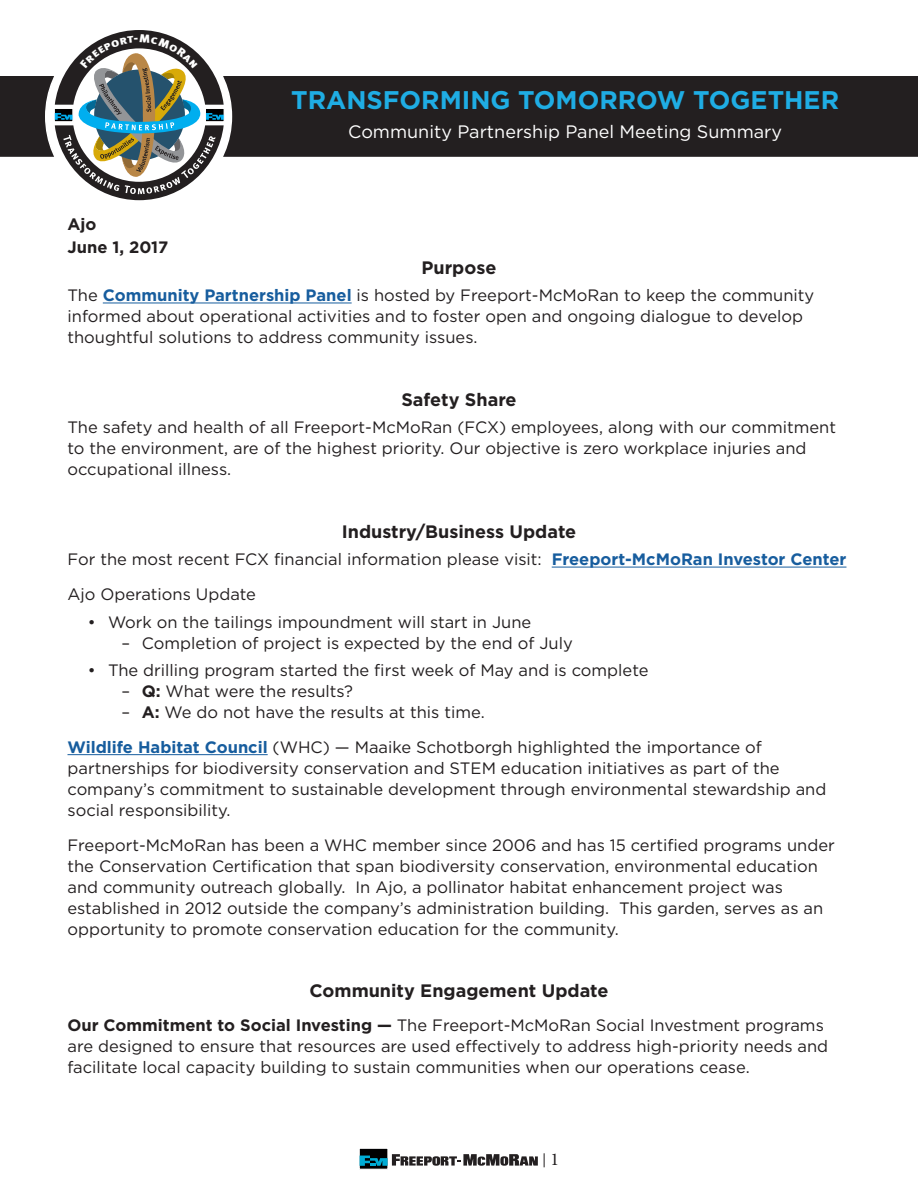
<style>
.page{position:relative;width:918px;height:1202px;background:#fff}
.page>*{position:absolute;margin:0;border:0;box-sizing:border-box;transform-origin:0 0}
.t1{font:700 25.5px "Gotham";color:#1fade4}
.t2{font:700 18px "Gotham";color:#231f20}
.t3{font:18px "Gotham";color:#fff}
.t4{font:18px "Minion Pro";color:#231f20}
.Bullet_Level_1{font:16.5px/21px "Gotham";color:#231f20}
.Bullet_Level_2{font:16.5px "Gotham";color:#231f20}
.t5{font:700 16.5px "Gotham";color:#231f20}
.s1{font-weight:700;color:#175d9e}
.s2{font-weight:700}
</style>
<div class="page">
<div style="left:0;top:76px;width:918px;height:81px;background:#231f20"></div>
<div style="left:46px;top:24px;width:185px;height:185px;background:#fff;border-radius:50%"></div>
<hr style="left:103px;top:302px;width:249px;height:1px;background:#175d9e">
<hr style="left:552px;top:566px;width:294px;height:1px;background:#175d9e">
<hr style="left:68px;top:754px;width:200px;height:1px;background:#175d9e">
<div style="left:359px;top:1148px;width:29px;height:21px;background:#000001;border:1px solid #fff"></div>
<svg style="left:360px;top:1154px;width:178px;height:11px"></svg>
<svg style="left:544px;top:1153px;width:1px;height:14px"></svg>
<svg style="left:54px;top:30px;width:170px;height:170px"></svg>
<p class="t5" style="left:68px;top:213px;width:30px">Ajo</p>
<p class="t5" style="left:68px;top:236px;width:102px">June 1, 2017</p>
<p class="t1" style="left:291px;top:83px;width:549px">TRANSFORMING TOMORROW TOGETHER</p>
<p class="t3" style="left:348px;top:120px;width:435px">Community Partnership Panel Meeting Summary</p>
<p class="t2" style="left:422px;top:255px;width:76px">Purpose</p>
<p class="Bullet_Level_1" style="left:68px;top:285px;width:748px">The <span class="s1">Community Partnership Panel</span> is hosted by Freeport-McMoRan to keep the community informed about operational activities and to foster open and ongoing dialogue to develop thoughtful solutions to address community issues.</p>
<p class="t2" style="left:401px;top:387px;width:117px">Safety Share</p>
<p class="Bullet_Level_1" style="left:68px;top:417px;width:770px">The safety and health of all Freeport-McMoRan (FCX) employees, along with our commitment to the environment, are of the highest priority. Our objective is zero workplace injuries and occupational illness.</p>
<p class="t2" style="left:342px;top:519px;width:236px">Industry/Business Update</p>
<p class="Bullet_Level_1" style="left:68px;top:549px;width:780px">For the most recent FCX financial information please visit: <span class="s1">Freeport-McMoRan Investor Center</span></p>
<p class="Bullet_Level_2" style="left:68px;top:583px;width:190px">Ajo Operations Update</p>
<p class="Bullet_Level_1" style="left:88px;top:611px;width:445px">• Work on the tailings impoundment will start in June</p>
<p class="Bullet_Level_1" style="left:122px;top:632px;width:453px">– Completion of project is expected by the end of July</p>
<p class="Bullet_Level_1" style="left:88px;top:660px;width:562px">• The drilling program started the first week of May and is complete</p>
<p class="Bullet_Level_1" style="left:122px;top:681px;width:233px">– <span class="s2">Q:</span> What were the results?</p>
<p class="Bullet_Level_1" style="left:122px;top:702px;width:365px">– <span class="s2">A:</span> We do not have the results at this time.</p>
<p class="Bullet_Level_1" style="left:68px;top:736px;width:760px"><span class="s1">Wildlife Habitat Council</span> (WHC) — Maaike Schotborgh highlighted the importance of partnerships for biodiversity conservation and STEM education initiatives as part of the company’s commitment to sustainable development through environmental stewardship and social responsibility.</p>
<p class="Bullet_Level_1" style="left:68px;top:834px;width:769px">Freeport-McMoRan has been a WHC member since 2006 and has 15 certified programs under the Conservation Certification that span biodiversity conservation, environmental education and community outreach globally. In Ajo, a pollinator habitat enhancement project was established in 2012 outside the company’s administration building. This garden, serves as an opportunity to promote conservation education for the community.</p>
<p class="t2" style="left:310px;top:978px;width:300px">Community Engagement Update</p>
<p class="Bullet_Level_1" style="left:68px;top:1014px;width:762px"><span class="s2">Our Commitment to Social Investing —</span> The Freeport-McMoRan Social Investment programs are designed to ensure that resources are used effectively to address high-priority needs and facilitate local capacity building to sustain communities when our operations cease.</p>
<p class="t4" style="left:550px;top:1147px;width:10px">1</p>
</div>
